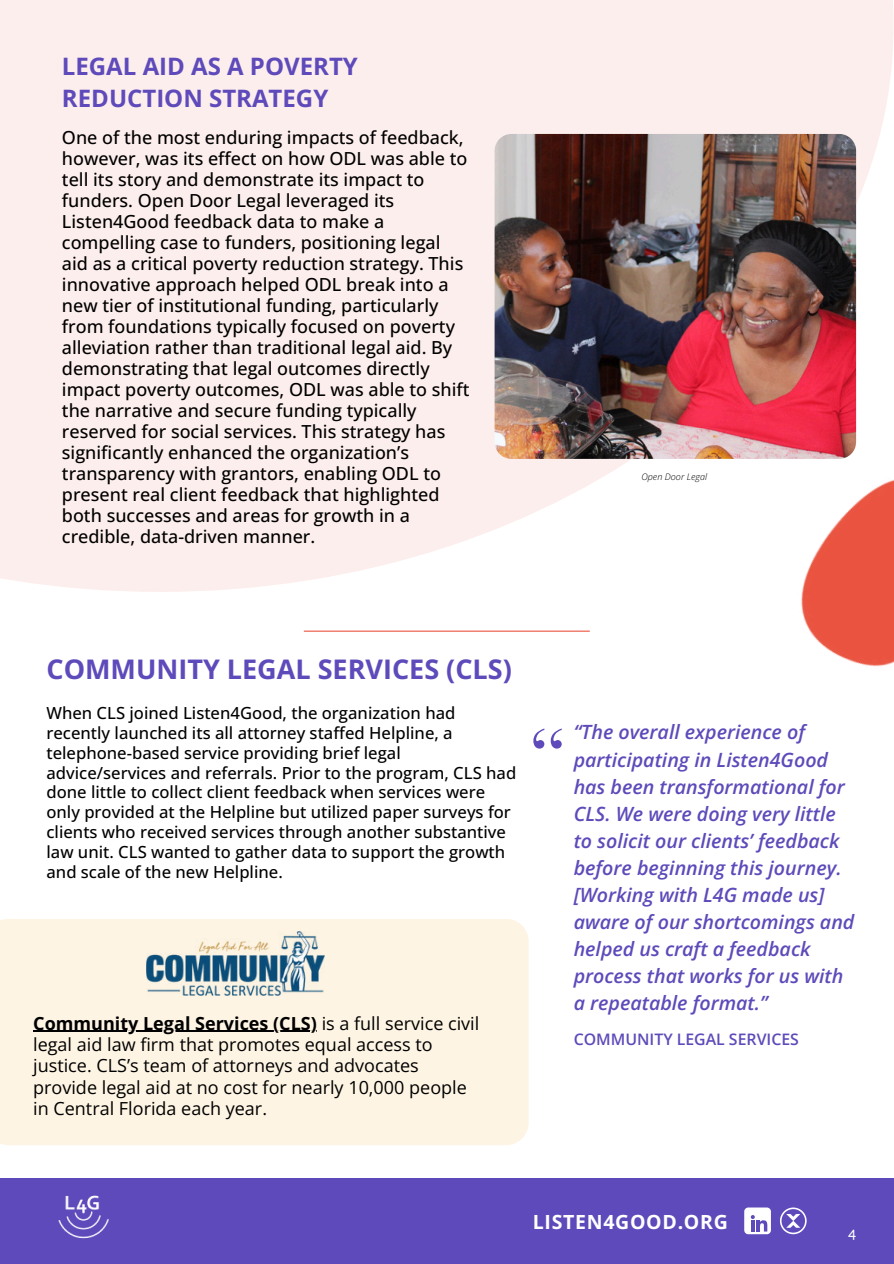
<style>
.page{position:relative;width:894px;height:1264px;background:#fff}
.page>*{position:absolute;margin:0;border:0;box-sizing:border-box;transform-origin:0 0}
.t1{font:75.6px "Times NRMT Pro";color:#5e4aba}
.t2{font:700 27px "Open Sans";color:#5e4aba}
.t3{font:700 24px/32.4px "Open Sans";color:#5e4aba}
.t4{font:italic 600 19.65px/27px "Open Sans";color:#5e4aba}
.t5{font:700 19.5px "Open Sans";letter-spacing:.035em;color:#fff}
.t6{font:500 18px/21px "Open Sans";color:#000}
.t7{font:18px/21.3px "Open Sans";color:#000}
.t8{font:500 16.65px/19.8px "Open Sans";color:#000}
.t9{font:600 15.9px "Open Sans";color:#5e4aba}
.t10{font:500 14.85px "Quicksand";color:#fff}
.t11{font:italic 300 9px "Open Sans";color:#000}
.s1{font-weight:700}
</style>
<div class="page">
<svg style="left:0;top:0;width:893px;height:592px;background:#fcefed"></svg>
<div style="left:0;top:1178px;width:893px;height:85px;background:#5e4aba"></div>
<div style="left:744px;top:1207px;width:26px;height:27px;background:#fff;border-radius:4px"></div>
<svg style="left:750px;top:1215px;width:17px;height:16px"></svg>
<svg style="left:780px;top:1207px;width:26px;height:27px"></svg>
<img style="left:58px;top:1195px;width:51px;height:44px">
<img style="left:494px;top:134px;width:361px;height:325px">
<div style="left:0;top:919px;width:528px;height:226px;background:#fdf4e3"></div>
<img style="left:146px;top:932px;width:178px;height:63px">
<hr style="left:33px;top:1030px;width:284px;height:1px;background:#000">
<img style="left:718px;top:412px;width:175px;height:255px">
<hr style="left:304px;top:630px;width:285px;height:1px;background:#ea5440">
<h3 class="t3" style="left:62px;top:49px;width:297px">LEGAL AID AS A POVERTY<br>REDUCTION STRATEGY</h3>
<p class="t6" style="left:62px;top:127px;width:409px">One of the most enduring impacts of feedback, however, was its effect on how ODL was able to tell its story and demonstrate its impact to funders. Open Door Legal leveraged its Listen4Good feedback data to make a compelling case to funders, positioning legal aid as a critical poverty reduction strategy. This innovative approach helped ODL break into a new tier of institutional funding, particularly from foundations typically focused on poverty alleviation rather than traditional legal aid. By demonstrating that legal outcomes directly impact poverty outcomes, ODL was able to shift the narrative and secure funding typically reserved for social services. This strategy has significantly enhanced the organization’s transparency with grantors, enabling ODL to present real client feedback that highlighted both successes and areas for growth in a credible, data-driven manner.</p>
<p class="t11" style="left:641px;top:470px;width:67px">Open Door Legal</p>
<h2 class="t2" style="left:46px;top:650px;width:467px">COMMUNITY LEGAL SERVICES (CLS)</h2>
<p class="t8" style="left:46px;top:703px;width:471px">When CLS joined Listen4Good, the organization had recently launched its all attorney staffed Helpline, a telephone-based service providing brief legal advice/services and referrals. Prior to the program, CLS had done little to collect client feedback when services were only provided at the Helpline but utilized paper surveys for clients who received services through another substantive law unit. CLS wanted to gather data to support the growth and scale of the new Helpline.</p>
<p class="t7" style="left:33px;top:1011px;width:447px"><span class="s1">Community Legal Services (CLS)</span> is a full service civil legal aid law firm that promotes equal access to justice. CLS’s team of attorneys and advocates provide legal aid at no cost for nearly 10,000 people in Central Florida each year.</p>
<h1 class="t1" style="left:528px;top:711px;width:39px">“</h1>
<p class="t4" style="left:573px;top:718px;width:282px">“The overall experience of participating in Listen4Good has been transformational for<br>CLS. We were doing very little to solicit our clients’ feedback before beginning this journey. [Working with L4G made us] aware of our shortcomings and helped us craft a feedback process that works for us with a repeatable format.”</p>
<p class="t9" style="left:573px;top:1028px;width:227px">COMMUNITY LEGAL SERVICES</p>
<p class="t5" style="left:532px;top:1208px;width:196px">LISTEN4GOOD.ORG</p>
<p class="t10" style="left:847px;top:1222px;width:10px">4</p>
</div>
